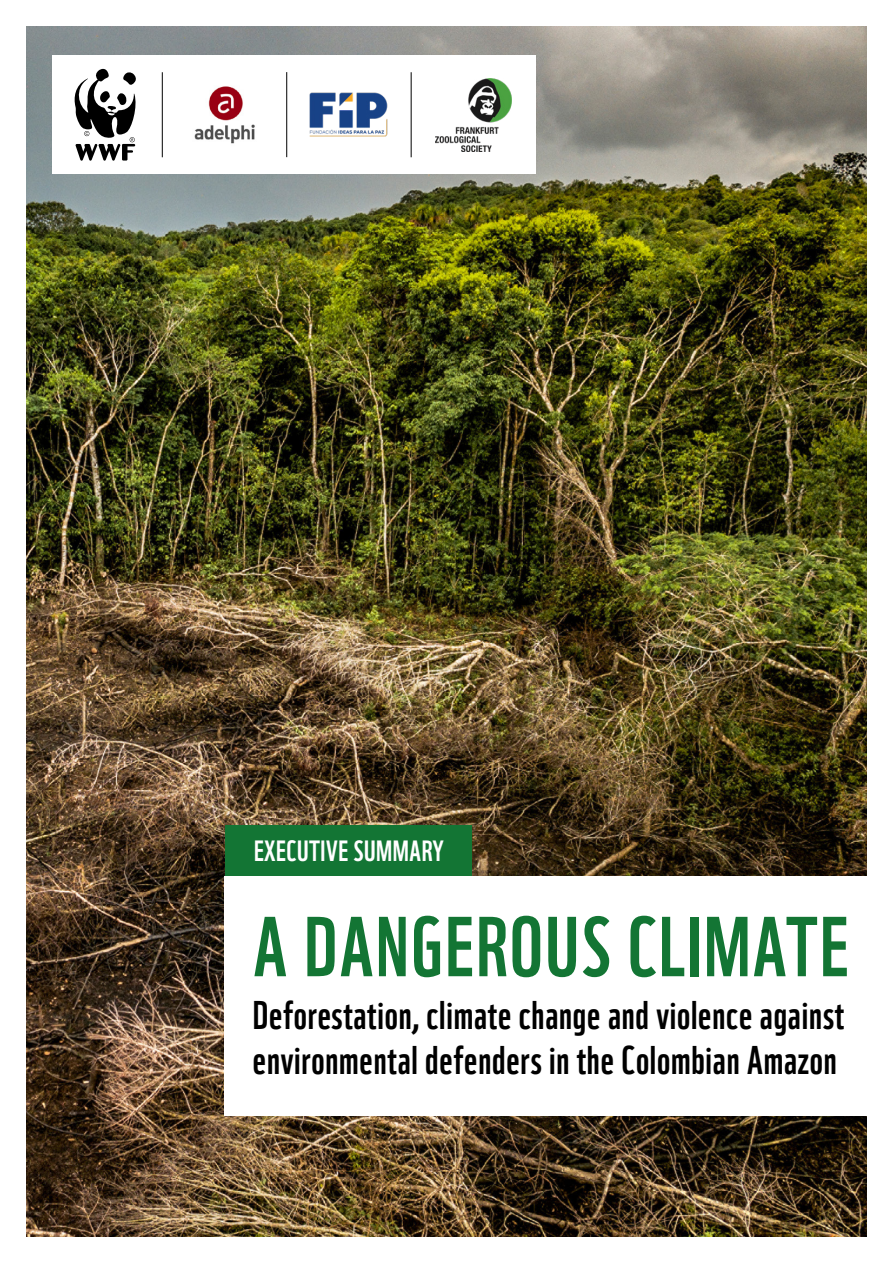
<style>
.page{position:relative;width:893px;height:1263px;background:#fff}
.page>*{position:absolute;margin:0;border:0;box-sizing:border-box;transform-origin:0 0}
.t1{font:82.5px "WWF";letter-spacing:.03em;color:#137534}
.t2{font:39px/45px "WWF";letter-spacing:.02em;color:#000}
.t3{font:28.5px "WWF";letter-spacing:.02em;color:#fff}
</style>
<div class="page">
<img style="left:26px;top:26px;width:841px;height:1210px">
<div style="left:225px;top:825px;width:246px;height:51px;background:#137534"></div>
<div style="left:53px;top:56px;width:483px;height:118px;background:#fff"></div>
<svg style="left:74px;top:68px;width:62px;height:93px"></svg>
<img style="left:162px;top:86px;width:125px;height:72px">
<div style="left:225px;top:876px;width:668px;height:239px;background:#fff"></div>
<hr style="left:162px;top:72px;width:1px;height:85px;background:#000">
<hr style="left:411px;top:72px;width:1px;height:85px;background:#000">
<hr style="left:286px;top:72px;width:1px;height:85px;background:#000">
<img style="left:309px;top:92px;width:79px;height:45px">
<img style="left:435px;top:78px;width:77px;height:73px">
<p class="t3" style="left:254px;top:829px;width:191px">EXECUTIVE SUMMARY</p>
<h1 class="t1" style="left:254px;top:882px;width:596px">A DANGEROUS CLIMATE</h1>
<p class="t2" style="left:253px;top:988px;width:593px">Deforestation, climate change and violence against environmental defenders in the Colombian Amazon</p>
</div>
